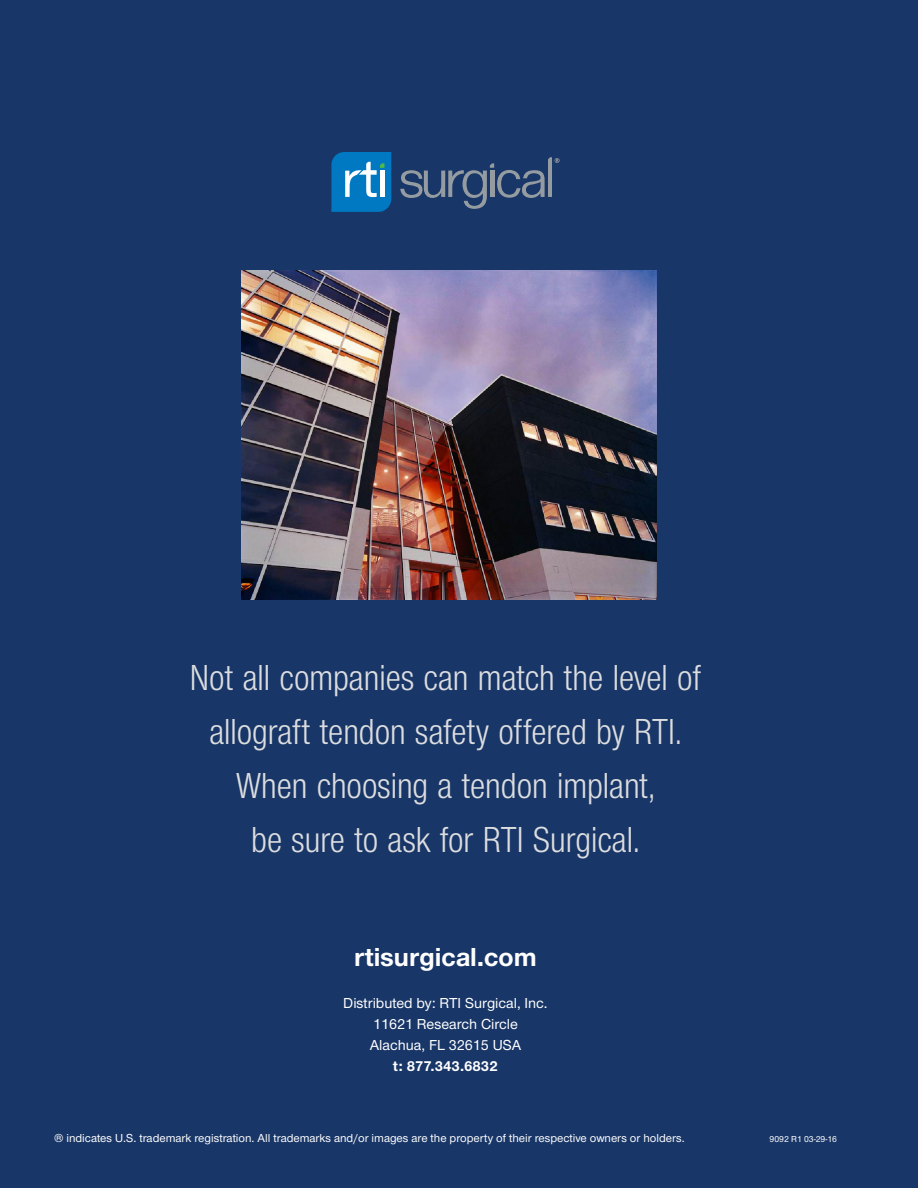
<style>
.page{position:relative;width:918px;height:1188px;background:#183667}
.page>*{position:absolute;margin:0;border:0;box-sizing:border-box;transform-origin:0 0}
.t1{font:37.5px/54px "Nimbus San Nov Con";color:#dcdddf;text-align:center}
.t2{font:700 27px "Nimbus San Nov";color:#fff}
.t3{font:500 15px/21px "Nimbus San Nov";color:#fff;text-align:center}
.t4{font:700 15px "Nimbus San Nov";color:#fff}
.t5{font:500 12px "Nimbus San Nov";color:#fff}
.t6{font:500 9px "Nimbus San Nov";color:#fff}
</style>
<div class="page">
<svg style="left:331px;top:152px;width:60px;height:60px;background:#268ac7"></svg>
<svg style="left:400px;top:157px;width:160px;height:52px"></svg>
<img style="left:242px;top:270px;width:415px;height:330px">
<p class="t1" style="left:190px;top:651px;width:513px">Not all companies can match the level of allograft tendon safety offered by RTI.<br>When choosing a tendon implant,<br>be sure to ask for RTI Surgical.</p>
<p class="t2" style="left:354px;top:941px;width:184px">rtisurgical.com</p>
<p class="t3" style="left:343px;top:992px;width:206px">Distributed by: RTI Surgical, Inc.<br>11621 Research Circle<br>Alachua, FL 32615 USA</p>
<p class="t4" style="left:393px;top:1057px;width:106px">t: 877.343.6832</p>
<p class="t5" style="left:54px;top:1131px;width:632px">® indicates U.S. trademark registration. All trademarks and/or images are the property of their respective owners or holders.</p>
<p class="t6" style="left:770px;top:1134px;width:69px">9092 R1 03-29-16</p>
</div>
